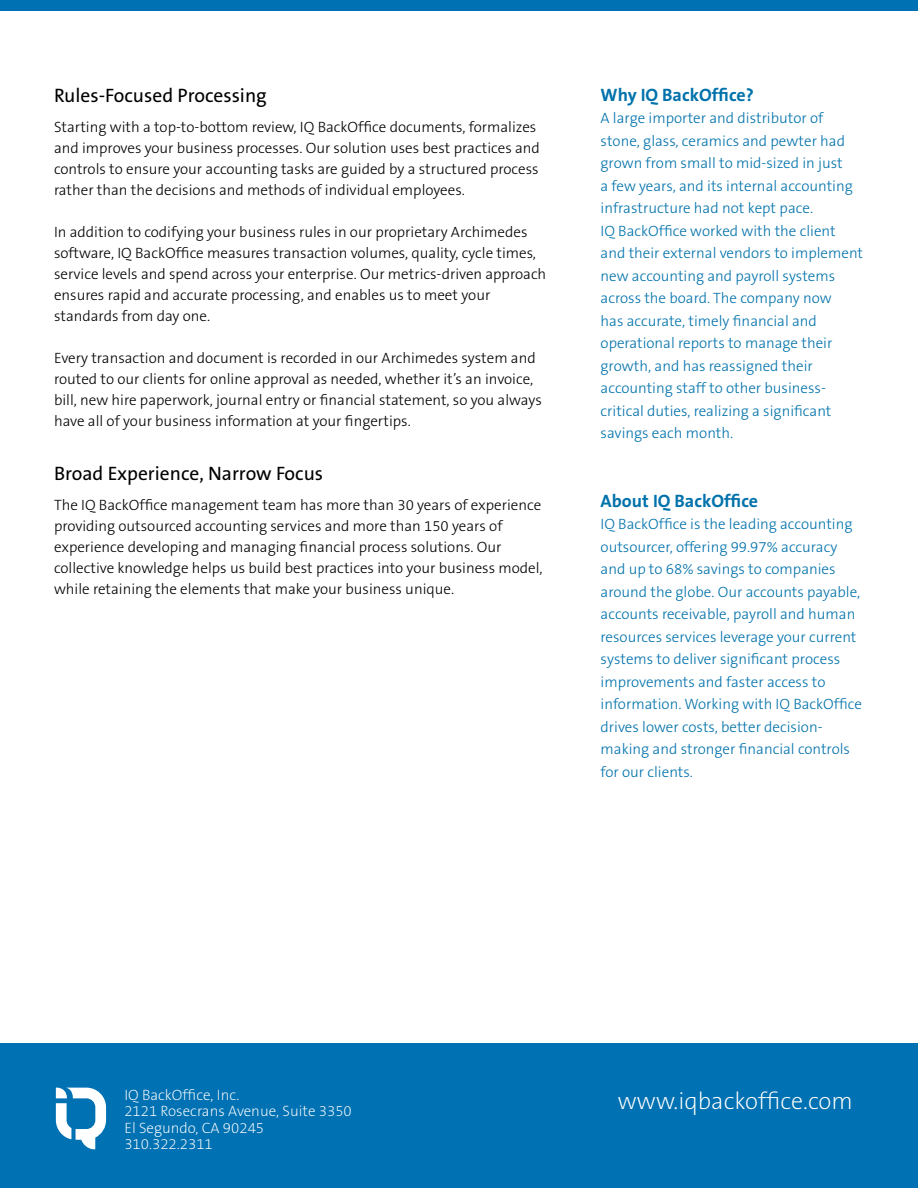
<style>
.page{position:relative;width:918px;height:1188px;background:#fff}
.page>*{position:absolute;margin:0;border:0;box-sizing:border-box;transform-origin:0 0}
.t1{font:200 24px "The Sans B2";color:#fff}
.t2{font:19.5px "The Sans B5 Plain";color:#000}
.t3{font:700 18px "The Sans B7";color:#0072ab}
.t4{font:300 15px/21px "The Sans B3";color:#000}
.t5{font:300 15px/22.5px "The Sans B3";color:#0072ab}
.t6{font:200 15px/16.5px "The Sans B2";color:#fff}
</style>
<div class="page">
<div style="left:0;top:0;width:918px;height:11px;background:#0071b2"></div>
<div style="left:0;top:1043px;width:918px;height:145px;background:#0071b2"></div>
<svg style="left:56px;top:1087px;width:50px;height:62px"></svg>
<h2 class="t2" style="left:54px;top:85px;width:214px">Rules-Focused Processing</h2>
<p class="t4" style="left:54px;top:117px;width:487px">Starting with a top-to-bottom review, IQ BackOffice documents, formalizes and improves your business processes. Our solution uses best practices and controls to ensure your accounting tasks are guided by a structured process rather than the decisions and methods of individual employees.</p>
<p class="t4" style="left:54px;top:222px;width:494px">In addition to codifying your business rules in our proprietary Archimedes software, IQ BackOffice measures transaction volumes, quality, cycle times, service levels and spend across your enterprise. Our metrics-driven approach ensures rapid and accurate processing, and enables us to meet your standards from day one.</p>
<p class="t4" style="left:54px;top:348px;width:489px">Every transaction and document is recorded in our Archimedes system and routed to our clients for online approval as needed, whether it’s an invoice, bill, new hire paperwork, journal entry or financial statement, so you always have all of your business information at your fingertips.</p>
<h2 class="t2" style="left:54px;top:463px;width:271px">Broad Experience, Narrow Focus</h2>
<p class="t4" style="left:54px;top:495px;width:490px">The IQ BackOffice management team has more than 30 years of experience providing outsourced accounting services and more than 150 years of experience developing and managing financial process solutions. Our collective knowledge helps us build best practices into your business model, while retaining the elements that make your business unique.</p>
<p class="t3" style="left:601px;top:85px;width:155px">Why IQ BackOffice?</p>
<p class="t5" style="left:601px;top:107px;width:264px">A large importer and distributor of stone, glass, ceramics and pewter had grown from small to mid-sized in just<br>a few years, and its internal accounting infrastructure had not kept pace.<br>IQ BackOffice worked with the client and their external vendors to implement new accounting and payroll systems across the board. The company now<br>has accurate, timely financial and operational reports to manage their growth, and has reassigned their accounting staff to other business&shy;critical duties, realizing a significant savings each month.</p>
<p class="t3" style="left:601px;top:491px;width:159px">About IQ BackOffice</p>
<p class="t5" style="left:601px;top:514px;width:263px">IQ BackOffice is the leading accounting outsourcer, offering 99.97% accuracy and up to 68% savings to companies around the globe. Our accounts payable, accounts receivable, payroll and human resources services leverage your current systems to deliver significant process improvements and faster access to information. Working with IQ BackOffice drives lower costs, better decision&shy;making and stronger financial controls for our clients.</p>
<p class="t6" style="left:124px;top:1087px;width:229px">IQ BackOffice, Inc.<br>2121 Rosecrans Avenue, Suite 3350<br>El Segundo, CA 90245<br>310.322.2311</p>
<h1 class="t1" style="left:618px;top:1089px;width:236px">www.iqbackoffice.com</h1>
</div>
